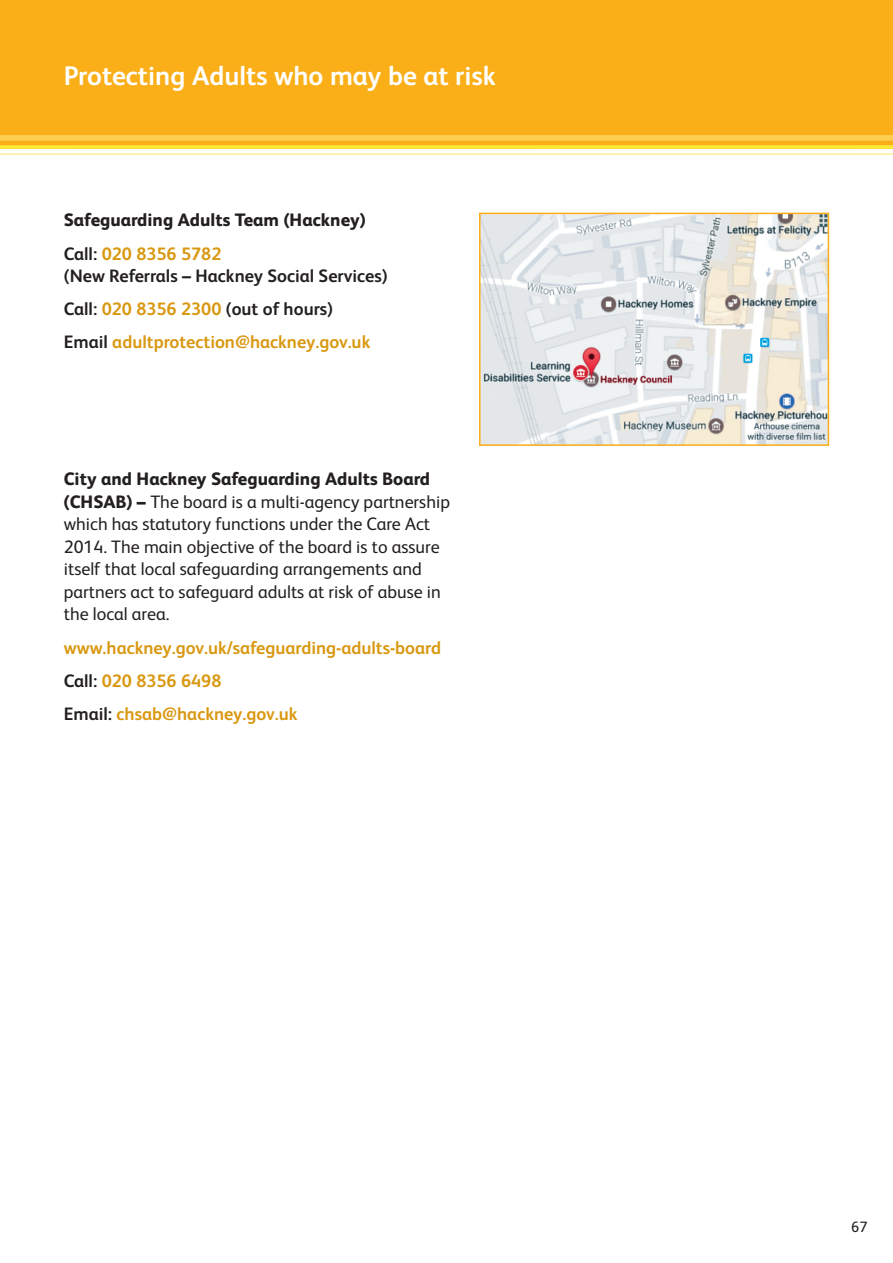
<style>
.page{position:relative;width:893px;height:1263px;background:#fff}
.page>*{position:absolute;margin:0;border:0;box-sizing:border-box;transform-origin:0 0}
.t1{font:700 27px "FS Albert";color:#fff}
.t2{font:18px/22.5px "FS Albert";color:#231f20}
.t3{font:700 18px "FS Albert";color:#d99811}
.t4{font:700 18px/22.5px "FS Albert";color:#231f20}
.t5{font:800 18px "FS Albert";color:#231f20}
.t6{font:15px "FS Albert";color:#231f20}
.s1{color:#d99811}
.s2{color:#231f20}
.s3{font-weight:800}
</style>
<div class="page">
<div style="left:0;top:0;width:893px;height:149px;background:#faaf18"></div>
<svg style="left:0;top:135px;width:893px;height:20px"></svg>
<img style="left:482px;top:216px;width:344px;height:227px">
<div style="left:479px;top:213px;width:350px;height:233px;border:2px solid #faaf18"></div>
<h1 class="t1" style="left:64px;top:57px;width:434px">Protecting Adults who may be at risk</h1>
<p class="t5" style="left:64px;top:207px;width:303px">Safeguarding Adults Team (Hackney)</p>
<p class="t4" style="left:64px;top:241px;width:326px">Call: <span class="s1">020 8356 5782<br></span>(New Referrals – Hackney Social Services)</p>
<p class="t4" style="left:64px;top:297px;width:271px">Call: <span class="s1">020 8356 2300</span> (out of hours)</p>
<p class="t3" style="left:64px;top:330px;width:308px"><span class="s2">Email</span> adultprotection@hackney.gov.uk</p>
<p class="t2" style="left:64px;top:467px;width:388px"><span class="s3">City and Hackney Safeguarding Adults Board (CHSAB) –</span> The board is a multi-agency partnership which has statutory functions under the Care Act 2014. The main objective of the board is to assure itself that local safeguarding arrangements and partners act to safeguard adults at risk of abuse in the local area.</p>
<p class="t3" style="left:64px;top:635px;width:379px">www.hackney.gov.uk/safeguarding-adults-board</p>
<p class="t3" style="left:64px;top:668px;width:159px"><span class="s2">Call:</span> 020 8356 6498</p>
<p class="t3" style="left:64px;top:701px;width:235px"><span class="s2">Email:</span> chsab@hackney.gov.uk</p>
<p class="t6" style="left:851px;top:1217px;width:18px">67</p>
</div>
